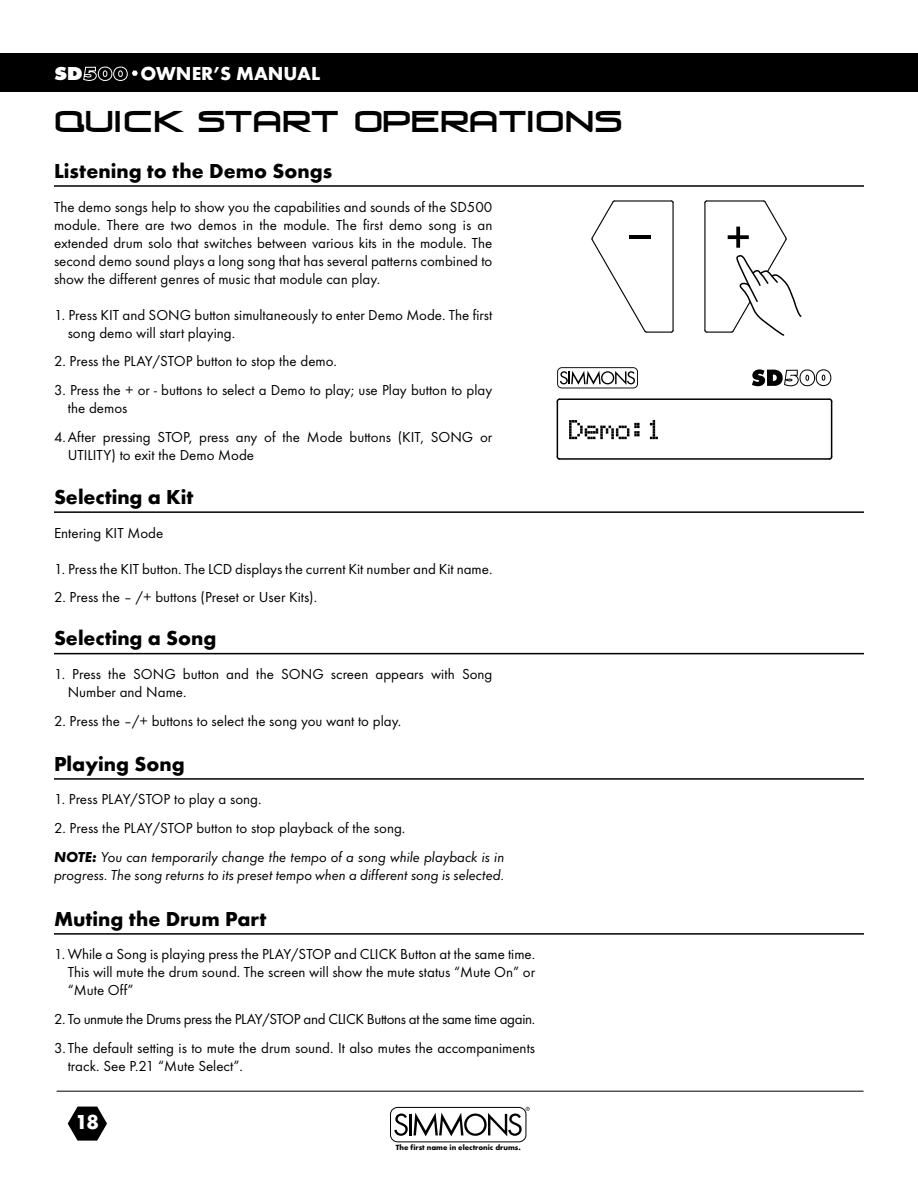
<style>
.page{position:relative;width:918px;height:1188px;background:#fff}
.page>*{position:absolute;margin:0;border:0;box-sizing:border-box;transform-origin:0 0}
.t1{font:28.5px "Venus Rising";color:#000}
.t2{font:700 21px "Futura T";color:#000}
.t3{font:700 21px "Futura T";color:#fff}
.t4{font:700 19.5px "Futura T";color:#fff}
.t5{font:800 19.5px "Futura T";color:#fff;scale:1.1 1}
.t6{font:15px/18px "Futura T";color:#000}
.t7{font:italic 15px/28.8px "Futura T";color:#000}
.t8{font:15px "Futura T";letter-spacing:-.025em;color:#000}
.t9{font:700 7.8px "Futura T";color:#000}
.s1{font-style:normal}
.s2{font-weight:700}
</style>
<div class="page">
<div style="left:0;top:53px;width:918px;height:39px;background:#000"></div>
<svg style="left:83px;top:66px;width:55px;height:15px"></svg>
<svg style="left:68px;top:1107px;width:39px;height:34px"></svg>
<div style="left:390px;top:1107px;width:136px;height:35px;border:1px solid #000;border-radius:7px"></div>
<svg style="left:394px;top:1107px;width:136px;height:29px"></svg>
<hr style="left:57px;top:1091px;width:806px;height:1px;background:#000">
<hr style="left:54px;top:185px;width:810px;height:2px;background:#000">
<hr style="left:54px;top:511px;width:810px;height:2px;background:#000">
<hr style="left:54px;top:653px;width:810px;height:1px;background:#000">
<hr style="left:54px;top:778px;width:810px;height:2px;background:#000">
<hr style="left:54px;top:933px;width:810px;height:2px;background:#000">
<svg style="left:591px;top:200px;width:83px;height:133px"></svg>
<hr style="left:629px;top:235px;width:21px;height:4px;background:#000">
<svg style="left:704px;top:200px;width:98px;height:136px"></svg>
<hr style="left:559px;top:398px;width:271px;height:2px;background:#000">
<hr style="left:559px;top:458px;width:271px;height:2px;background:#000">
<hr style="left:831px;top:401px;width:1px;height:56px;background:#000">
<hr style="left:557px;top:401px;width:1px;height:56px;background:#000">
<svg style="left:557px;top:367px;width:81px;height:21px"></svg>
<svg style="left:752px;top:369px;width:79px;height:17px"></svg>
<svg style="left:569px;top:420px;width:71px;height:19px"></svg>
<svg style="left:650px;top:420px;width:8px;height:19px"></svg>
<h3 class="t5" style="left:54px;top:62px;width:28px">SD</h3>
<h3 class="t4" style="left:140px;top:62px;width:181px">OWNER’S MANUAL</h3>
<h1 class="t1" style="left:54px;top:108px;width:569px">QUICK START OPERATIONS</h1>
<h2 class="t2" style="left:54px;top:158px;width:280px">Listening to the Demo Songs</h2>
<p class="t6" style="left:54px;top:197px;width:440px;text-align:justify">The demo songs help to show you the capabilities and sounds of the SD500 module. There are two demos in the module. The first demo song is an extended drum solo that switches between various kits in the module. The second demo sound plays a long song that has several patterns combined to show the different genres of music that module can play.</p>
<p class="t6" style="left:68px;top:305px;width:426px;text-indent:-14px">1. Press KIT and SONG button simultaneously to enter Demo Mode. The first song demo will start playing.</p>
<p class="t6" style="left:54px;top:352px;width:285px">2. Press the PLAY/STOP button to stop the demo.</p>
<p class="t6" style="left:68px;top:381px;width:426px;text-indent:-14px">3. Press the + or - buttons to select a Demo to play; use Play button to play the demos</p>
<p class="t6" style="left:68px;top:428px;width:426px;text-indent:-14px">4.After pressing STOP, press any of the Mode buttons (KIT, SONG or<br>UTILITY) to exit the Demo Mode</p>
<h2 class="t2" style="left:54px;top:485px;width:141px">Selecting a Kit</h2>
<p class="t6" style="left:54px;top:524px;width:111px">Entering KIT Mode</p>
<p class="t6" style="left:54px;top:560px;width:440px">1. Press the KIT button. The LCD displays the current Kit number and Kit name.</p>
<p class="t6" style="left:54px;top:588px;width:265px">2. Press the – /+ buttons (Preset or User Kits).</p>
<h2 class="t2" style="left:54px;top:626px;width:164px">Selecting a Song</h2>
<p class="t6" style="left:68px;top:665px;width:426px;text-indent:-14px">1. Press the SONG button and the SONG screen appears with Song<br>Number and Name.</p>
<p class="t6" style="left:54px;top:712px;width:349px">2. Press the –/+ buttons to select the song you want to play.</p>
<h2 class="t2" style="left:54px;top:751px;width:132px">Playing Song</h2>
<p class="t6" style="left:54px;top:790px;width:209px">1. Press PLAY/STOP to play a song.</p>
<p class="t7" style="left:54px;top:814px;width:452px"><span class="s1">2. Press the PLAY/STOP button to stop playback of the song.<br></span><span class="s2">NOTE:</span> You can temporarily change the tempo of a song while playback is in</p>
<p class="t7" style="left:54px;top:861px;width:452px">progress. The song returns to its preset tempo when a different song is selected.</p>
<h2 class="t2" style="left:54px;top:906px;width:214px">Muting the Drum Part</h2>
<p class="t6" style="left:68px;top:945px;width:469px;text-align:justify;text-indent:-14px">1. While a Song is playing press the PLAY/STOP and CLICK Button at the same time.<br>This will mute the drum sound. The screen will show the mute status “Mute On” or “Mute Off”</p>
<p class="t8" style="left:54px;top:1010px;width:483px">2. To unmute the Drums press the PLAY/STOP and CLICK Buttons at the same time again.</p>
<p class="t6" style="left:68px;top:1039px;width:469px;text-indent:-14px">3. The default setting is to mute the drum sound. It also mutes the accompaniments track. See P.21 “Mute Select”.</p>
<h2 class="t3" style="left:75px;top:1110px;width:26px">18</h2>
<p class="t9" style="left:396px;top:1143px;width:126px">The first name in electronic drums.</p>
</div>
